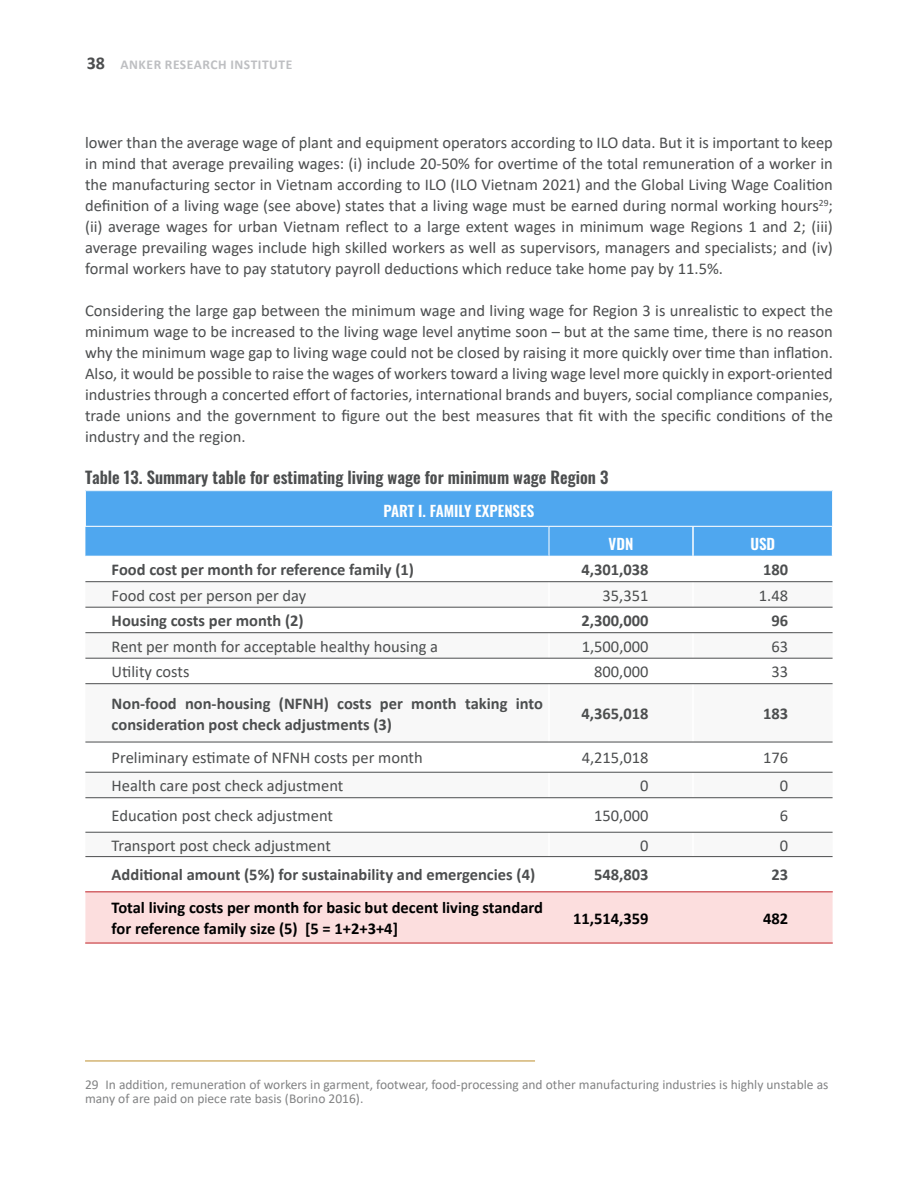
<style>
.page{position:relative;width:918px;height:1188px;background:#fff}
.page>*{position:absolute;margin:0;border:0;box-sizing:border-box;transform-origin:0 0}
.t1{font:16.5px/21px "Calibri";color:#4c4e4f;text-align:justify}
.t2{font:700 16.5px/21px "Calibri";color:#4c4e4f}
.t3{font:700 16.5px/21px "Calibri";color:#000}
.t4{font:600 16.5px "Oswald";color:#4c4e4f}
.t5{font:600 15px "Oswald";color:#fff}
.t6{font:13.5px/13.5px "Calibri";color:#828384}
.t7{font:700 13.5px "Calibri";letter-spacing:.04em;color:#bebfc2}
.s1{font-size:18px;color:#4c4e4f}
</style>
<div class="page">
<div style="left:85px;top:491px;width:748px;height:35px;background:#4fa7ef"></div>
<svg style="left:85px;top:857px;width:748px;height:35px"></svg>
<svg style="left:85px;top:582px;width:748px;height:250px"></svg>
<div style="left:85px;top:893px;width:748px;height:50px;background:#fcdede"></div>
<hr style="left:548px;top:582px;width:2px;height:25px;background:#fff">
<hr style="left:692px;top:582px;width:2px;height:25px;background:#fff">
<hr style="left:548px;top:607px;width:2px;height:26px;background:#fff">
<hr style="left:692px;top:607px;width:2px;height:26px;background:#fff">
<hr style="left:548px;top:633px;width:2px;height:25px;background:#fff">
<hr style="left:692px;top:633px;width:2px;height:25px;background:#fff">
<hr style="left:548px;top:658px;width:2px;height:26px;background:#fff">
<hr style="left:692px;top:658px;width:2px;height:26px;background:#fff">
<hr style="left:548px;top:684px;width:2px;height:58px;background:#fff">
<hr style="left:692px;top:684px;width:2px;height:58px;background:#fff">
<hr style="left:548px;top:742px;width:2px;height:30px;background:#fff">
<hr style="left:692px;top:742px;width:2px;height:30px;background:#fff">
<hr style="left:548px;top:772px;width:2px;height:26px;background:#fff">
<hr style="left:692px;top:772px;width:2px;height:26px;background:#fff">
<hr style="left:548px;top:798px;width:2px;height:34px;background:#fff">
<hr style="left:692px;top:798px;width:2px;height:34px;background:#fff">
<hr style="left:548px;top:857px;width:2px;height:35px;background:#fff">
<hr style="left:692px;top:857px;width:2px;height:35px;background:#fff">
<hr style="left:85px;top:581px;width:464px;height:1px;background:#4c4e4f">
<hr style="left:549px;top:581px;width:144px;height:1px;background:#4c4e4f">
<hr style="left:693px;top:581px;width:140px;height:1px;background:#4c4e4f">
<hr style="left:85px;top:607px;width:464px;height:1px;background:#4c4e4f">
<hr style="left:549px;top:607px;width:144px;height:1px;background:#4c4e4f">
<hr style="left:693px;top:607px;width:140px;height:1px;background:#4c4e4f">
<hr style="left:85px;top:632px;width:464px;height:1px;background:#4c4e4f">
<hr style="left:549px;top:632px;width:144px;height:1px;background:#4c4e4f">
<hr style="left:693px;top:632px;width:140px;height:1px;background:#4c4e4f">
<hr style="left:85px;top:658px;width:464px;height:1px;background:#4c4e4f">
<hr style="left:549px;top:658px;width:144px;height:1px;background:#4c4e4f">
<hr style="left:693px;top:658px;width:140px;height:1px;background:#4c4e4f">
<hr style="left:85px;top:683px;width:464px;height:1px;background:#4c4e4f">
<hr style="left:549px;top:683px;width:144px;height:1px;background:#4c4e4f">
<hr style="left:693px;top:683px;width:140px;height:1px;background:#4c4e4f">
<hr style="left:85px;top:742px;width:464px;height:1px;background:#4c4e4f">
<hr style="left:549px;top:742px;width:144px;height:1px;background:#4c4e4f">
<hr style="left:693px;top:742px;width:140px;height:1px;background:#4c4e4f">
<hr style="left:85px;top:772px;width:464px;height:1px;background:#4c4e4f">
<hr style="left:549px;top:772px;width:144px;height:1px;background:#4c4e4f">
<hr style="left:693px;top:772px;width:140px;height:1px;background:#4c4e4f">
<hr style="left:85px;top:797px;width:464px;height:1px;background:#4c4e4f">
<hr style="left:549px;top:797px;width:144px;height:1px;background:#4c4e4f">
<hr style="left:693px;top:797px;width:140px;height:1px;background:#4c4e4f">
<hr style="left:85px;top:832px;width:464px;height:1px;background:#4c4e4f">
<hr style="left:549px;top:832px;width:144px;height:1px;background:#4c4e4f">
<hr style="left:693px;top:832px;width:140px;height:1px;background:#4c4e4f">
<hr style="left:85px;top:856px;width:464px;height:1px;background:#4c4e4f">
<hr style="left:549px;top:856px;width:144px;height:1px;background:#4c4e4f">
<hr style="left:693px;top:856px;width:140px;height:1px;background:#4c4e4f">
<hr style="left:832px;top:491px;width:1px;height:35px;background:#fff">
<hr style="left:85px;top:491px;width:1px;height:35px;background:#fff">
<div style="left:85px;top:526px;width:748px;height:30px;background:#4fa7ef"></div>
<hr style="left:85px;top:526px;width:464px;height:1px;background:#fff">
<hr style="left:85px;top:892px;width:464px;height:1px;background:#c02026">
<hr style="left:549px;top:892px;width:144px;height:1px;background:#c02026">
<hr style="left:693px;top:892px;width:140px;height:1px;background:#c02026">
<hr style="left:85px;top:943px;width:464px;height:1px;background:#c02026">
<hr style="left:549px;top:943px;width:144px;height:1px;background:#c02026">
<hr style="left:693px;top:943px;width:140px;height:1px;background:#c02026">
<hr style="left:85px;top:1061px;width:450px;height:1px;background:#bd8f2d">
<p class="t7" style="left:87px;top:55px;width:207px"><span class="s1">38</span> ANKER RESEARCH INSTITUTE</p>
<p class="t1" style="left:85px;top:132px;width:749px">lower than the average wage of plant and equipment operators according to ILO data. But it is important to keep in mind that average prevailing wages: (i) include 20-50% for overtime of the total remuneration of a worker in the manufacturing sector in Vietnam according to ILO (ILO Vietnam 2021) and the Global Living Wage Coalition definition of a living wage (see above) states that a living wage must be earned during normal working hours<sup>29</sup>; (ii) average wages for urban Vietnam reflect to a large extent wages in minimum wage Regions 1 and 2; (iii) average prevailing wages include high skilled workers as well as supervisors, managers and specialists; and (iv) formal workers have to pay statutory payroll deductions which reduce take home pay by 11.5%.</p>
<p class="t1" style="left:85px;top:300px;width:749px">Considering the large gap between the minimum wage and living wage for Region 3 is unrealistic to expect the minimum wage to be increased to the living wage level anytime soon – but at the same time, there is no reason why the minimum wage gap to living wage could not be closed by raising it more quickly over time than inflation.<br>Also, it would be possible to raise the wages of workers toward a living wage level more quickly in export-oriented industries through a concerted effort of factories, international brands and buyers, social compliance companies, trade unions and the government to figure out the best measures that fit with the specific conditions of the industry and the region.</p>
<p class="t4" style="left:85px;top:469px;width:525px">Table 13. Summary table for estimating living wage for minimum wage Region 3</p>
<p class="t5" style="left:384px;top:503px;width:152px">PART I. FAMILY EXPENSES</p>
<p class="t5" style="left:609px;top:536px;width:26px">VDN</p>
<p class="t5" style="left:750px;top:536px;width:26px">USD</p>
<p class="t2" style="left:112px;top:559px;width:304px">Food cost per month for reference family (1)</p>
<p class="t2" style="left:581px;top:559px;width:69px">4,301,038</p>
<p class="t2" style="left:763px;top:559px;width:27px">180</p>
<p class="t1" style="left:112px;top:584px;width:196px">Food cost per person per day</p>
<p class="t1" style="left:603px;top:584px;width:47px">35,351</p>
<p class="t1" style="left:759px;top:584px;width:31px">1.48</p>
<p class="t2" style="left:112px;top:610px;width:194px">Housing costs per month (2)</p>
<p class="t2" style="left:581px;top:610px;width:69px">2,300,000</p>
<p class="t2" style="left:771px;top:610px;width:18px">96</p>
<p class="t1" style="left:112px;top:635px;width:328px">Rent per month for acceptable healthy housing a</p>
<p class="t1" style="left:582px;top:635px;width:68px">1,500,000</p>
<p class="t1" style="left:771px;top:635px;width:18px">63</p>
<p class="t1" style="left:112px;top:661px;width:79px">Utility costs</p>
<p class="t1" style="left:594px;top:661px;width:56px">800,000</p>
<p class="t1" style="left:771px;top:661px;width:18px">33</p>
<p class="t2" style="left:112px;top:692px;width:433px">Non-food non-housing (NFNH) costs per month taking into consideration post check adjustments (3)</p>
<p class="t2" style="left:581px;top:703px;width:69px">4,365,018</p>
<p class="t2" style="left:763px;top:703px;width:27px">183</p>
<p class="t1" style="left:112px;top:747px;width:313px">Preliminary estimate of NFNH costs per month</p>
<p class="t1" style="left:582px;top:747px;width:68px">4,215,018</p>
<p class="t1" style="left:763px;top:747px;width:27px">176</p>
<p class="t1" style="left:112px;top:775px;width:233px">Health care post check adjustment</p>
<p class="t1" style="left:640px;top:775px;width:10px">0</p>
<p class="t1" style="left:780px;top:775px;width:10px">0</p>
<p class="t1" style="left:112px;top:805px;width:223px">Education post check adjustment</p>
<p class="t1" style="left:594px;top:805px;width:56px">150,000</p>
<p class="t1" style="left:780px;top:805px;width:10px">6</p>
<p class="t1" style="left:112px;top:834px;width:221px">Transport post check adjustment</p>
<p class="t1" style="left:640px;top:834px;width:10px">0</p>
<p class="t1" style="left:780px;top:834px;width:10px">0</p>
<p class="t2" style="left:112px;top:864px;width:425px">Additional amount (5%) for sustainability and emergencies (4)</p>
<p class="t2" style="left:594px;top:864px;width:56px">548,803</p>
<p class="t2" style="left:771px;top:864px;width:18px">23</p>
<p class="t3" style="left:112px;top:897px;width:433px">Total living costs per month for basic but decent living standard for reference family size (5) [5 = 1+2+3+4]</p>
<p class="t3" style="left:573px;top:907px;width:77px">11,514,359</p>
<p class="t3" style="left:763px;top:907px;width:27px">482</p>
<p class="t6" style="left:85px;top:1078px;width:745px">29 In addition, remuneration of workers in garment, footwear, food-processing and other manufacturing industries is highly unstable as many of are paid on piece rate basis (Borino 2016).</p>
</div>
